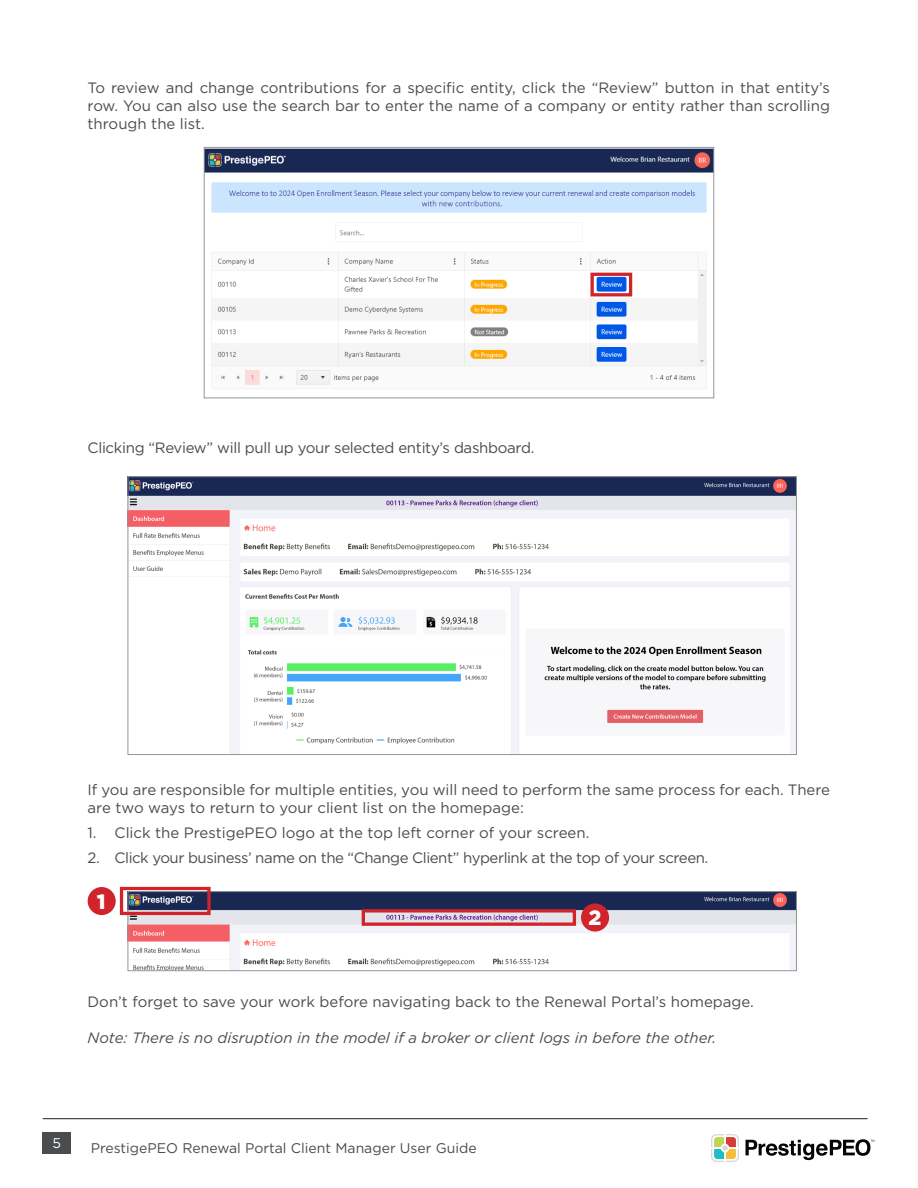
<style>
.page{position:relative;width:918px;height:1188px;background:#fff}
.page>*{position:absolute;margin:0;border:0;box-sizing:border-box;transform-origin:0 0}
.t1{font:900 20.7px "Gotham";color:#fff}
.t2{font:15px/18px "Gotham";color:#4b4c4d;text-align:justify}
.t3{font:15px "Gotham";letter-spacing:-.03em;color:#4b4c4d}
.t4{font:italic 15px "Gotham";color:#4b4c4d}
.t5{font:15px "Gotham";letter-spacing:-.02em;color:#4b4c4d}
.t6{font:13.95px "Gotham";color:#4b4c4d}
.t7{font:13.95px "Gotham";color:#fff}
</style>
<div class="page">
<svg style="left:711px;top:1134px;width:28px;height:27px"></svg>
<svg style="left:746px;top:1139px;width:128px;height:21px"></svg>
<hr style="left:43px;top:1118px;width:825px;height:1px;background:#231f20">
<div style="left:43px;top:1132px;width:28px;height:21px;background:#4b4c4d"></div>
<img style="left:206px;top:149px;width:506px;height:240px">
<div style="left:204px;top:147px;width:510px;height:251px;border:1px solid #939598"></div>
<div style="left:591px;top:273px;width:41px;height:23px;border:3px solid #d1232a"></div>
<img style="left:130px;top:893px;width:665px;height:76px">
<div style="left:128px;top:891px;width:669px;height:80px;border:1px solid #939598"></div>
<div style="left:120px;top:887px;width:91px;height:28px;border:3px solid #d1232a"></div>
<div style="left:88px;top:887px;width:28px;height:28px;background:#d1232a;border-radius:50%"></div>
<div style="left:362px;top:909px;width:214px;height:17px;border:3px solid #d1232a"></div>
<div style="left:581px;top:904px;width:28px;height:28px;background:#d1232a;border-radius:50%"></div>
<img style="left:130px;top:478px;width:665px;height:275px">
<div style="left:128px;top:476px;width:669px;height:279px;border:1px solid #939598"></div>
<p class="t2" style="left:88px;top:79px;width:744px">To review and change contributions for a specific entity, click the “Review” button in that entity’s row. You can also use the search bar to enter the name of a company or entity rather than scrolling through the list.</p>
<p class="t5" style="left:88px;top:438px;width:448px">Clicking “Review” will pull up your selected entity’s dashboard.</p>
<p class="t2" style="left:88px;top:781px;width:744px">If you are responsible for multiple entities, you will need to perform the same process for each. There are two ways to return to your client list on the homepage:</p>
<p class="t2" style="left:88px;top:823px;width:503px">1. Click the PrestigePEO logo at the top left corner of your screen.</p>
<p class="t3" style="left:88px;top:848px;width:622px">2. Click your business’ name on the “Change Client” hyperlink at the top of your screen.</p>
<p class="t1" style="left:97px;top:889px;width:10px">1</p>
<p class="t1" style="left:589px;top:906px;width:14px">2</p>
<p class="t2" style="left:88px;top:992px;width:668px">Don’t forget to save your work before navigating back to the Renewal Portal’s homepage.</p>
<p class="t4" style="left:88px;top:1029px;width:630px">Note: There is no disruption in the model if a broker or client logs in before the other.</p>
<p class="t7" style="left:53px;top:1134px;width:10px">5</p>
<p class="t6" style="left:91px;top:1140px;width:387px">PrestigePEO Renewal Portal Client Manager User Guide</p>
</div>
